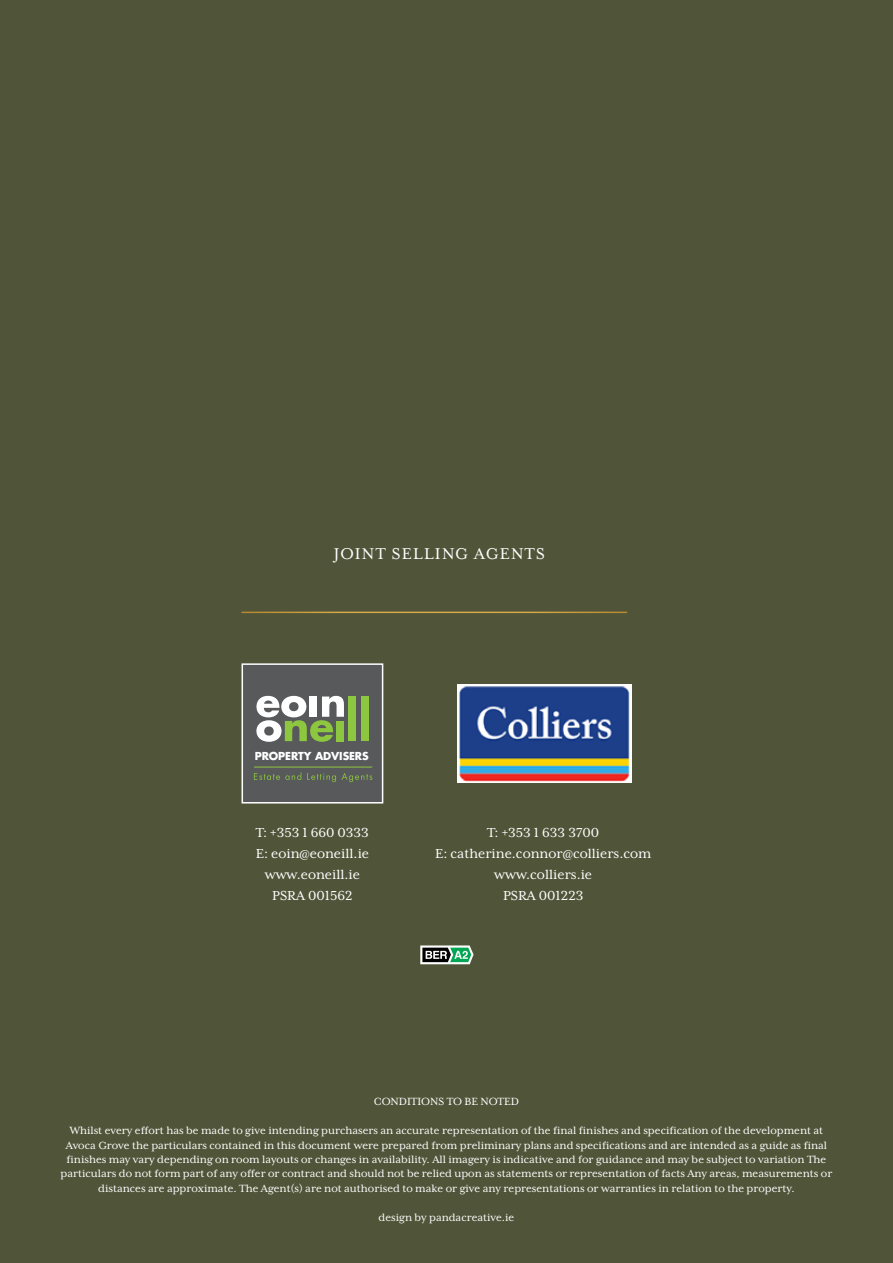
<style>
.page{position:relative;width:893px;height:1263px;background:#505438}
.page>*{position:absolute;margin:0;border:0;box-sizing:border-box;transform-origin:0 0}
.t1{font:18px "Mrs Eaves XL Serif OT";letter-spacing:.07em;color:#fff}
.t2{font:15px/21px "Mrs Eaves XL Serif OT";color:#fff;text-align:center}
.t3{font:12px/14.4px "Mrs Eaves XL Serif OT";color:#fff;text-align:center}
.t4{font:700 10.65px "Futura";letter-spacing:-.01em;color:#fff}
</style>
<div class="page">
<hr style="left:242px;top:612px;width:385px;height:1px;background:#fff">
<div style="left:243px;top:664px;width:140px;height:139px;background:#58595b"></div>
<svg style="left:256px;top:696px;width:88px;height:46px"></svg>
<div style="left:336px;top:721px;width:8px;height:20px;background:#8dc63f"></div>
<div style="left:349px;top:697px;width:7px;height:44px;background:#8dc63f"></div>
<div style="left:361px;top:697px;width:7px;height:44px;background:#8dc63f"></div>
<svg style="left:254px;top:772px;width:118px;height:10px"></svg>
<hr style="left:254px;top:767px;width:118px;height:1px;background:#8dc63f">
<div style="left:242px;top:663px;width:141px;height:140px;border:2px solid #fff"></div>
<svg style="left:420px;top:945px;width:54px;height:19px"></svg>
<img style="left:457px;top:684px;width:174px;height:99px">
<h1 class="t1" style="left:334px;top:544px;width:212px">JOINT SELLING AGENTS</h1>
<p class="t4" style="left:255px;top:748px;width:115px">PROPERTY ADVISERS</p>
<p class="t2" style="left:256px;top:822px;width:115px">T: +353 1 660 0333<br>E: eoin@eoneill.ie www.eoneill.ie<br>PSRA 001562</p>
<p class="t2" style="left:435px;top:822px;width:218px">T: +353 1 633 3700<br>E: catherine.connor@colliers.com www.colliers.ie<br>PSRA 001223</p>
<p class="t3" style="left:374px;top:1094px;width:147px">CONDITIONS TO BE NOTED</p>
<p class="t3" style="left:61px;top:1123px;width:773px">Whilst every effort has be made to give intending purchasers an accurate representation of the final finishes and specification of the development at Avoca Grove the particulars contained in this document were prepared from preliminary plans and specifications and are intended as a guide as final finishes may vary depending on room layouts or changes in availability. All imagery is indicative and for guidance and may be subject to variation The particulars do not form part of any offer or contract and should not be relied upon as statements or representation of facts Any areas, measurements or distances are approximate. The Agent(s) are not authorised to make or give any representations or warranties in relation to the property.</p>
<p class="t3" style="left:379px;top:1210px;width:137px">design by pandacreative.ie</p>
</div>
